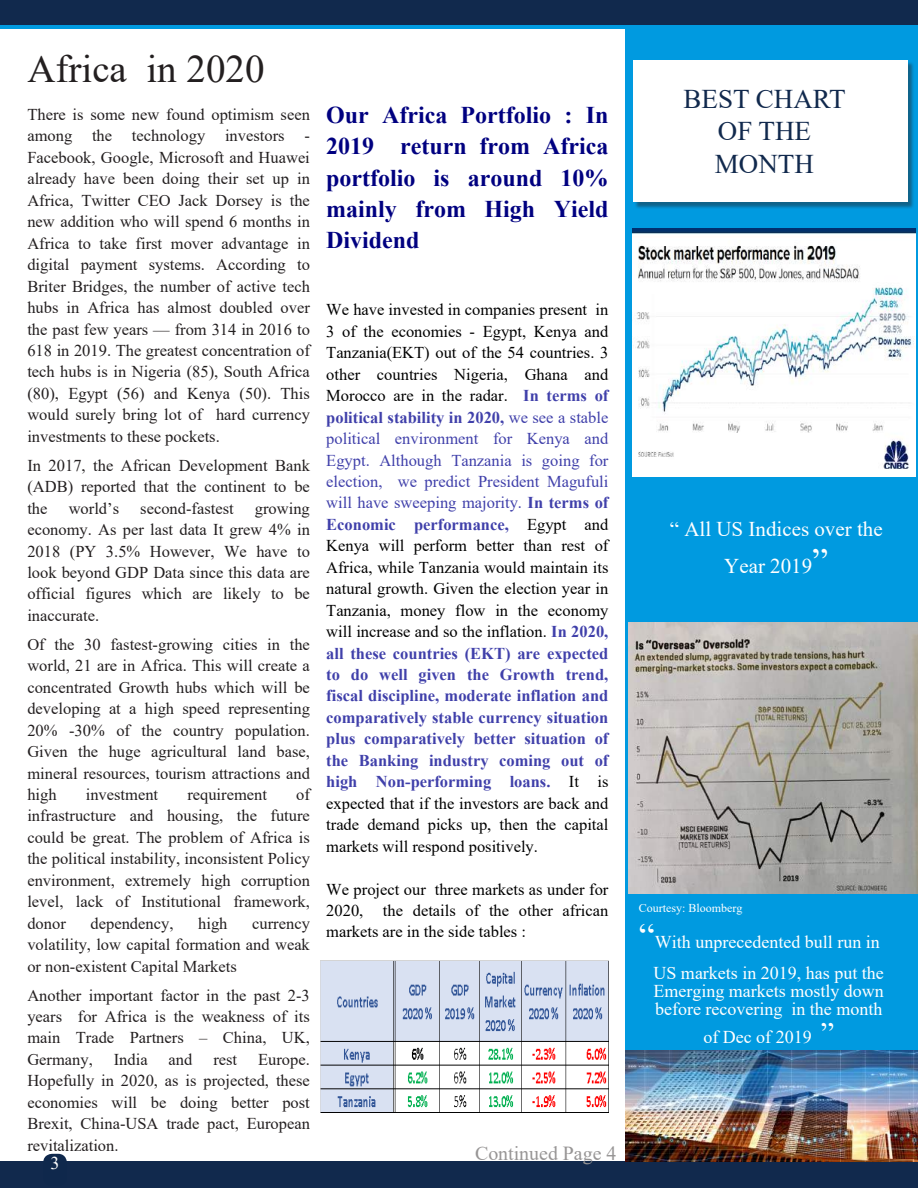
<style>
.page{position:relative;width:918px;height:1188px;background:#fff}
.page>*{position:absolute;margin:0;border:0;box-sizing:border-box;transform-origin:0 0}
.t1{font:39px "Times New Roman";color:#231f20}
.t2{font:27px/32.4px "Times New Roman";color:#11294d;text-align:center}
.t3{font:700 24px/31.2px "Times New Roman";color:#000080;text-align:justify}
.t4{font:21px/36.9px "Times New Roman";color:#fff;text-align:center}
.t5{font:19.95px "Times New Roman";color:#979595}
.t6{font:18px/30.8px "Times New Roman";color:#fff;text-align:right}
.t7{font:18px "Times New Roman";color:#fff}
.t8{font:16.5px/21.5px "Times New Roman";color:#231f20;text-align:justify}
.t9{font:16.5px/21.5px "Times New Roman";color:#000;text-align:justify}
.t10{font:12px "Times New Roman";color:#fff}
.s1{font-weight:700;color:#4040aa}
.s2{color:#4040aa}
.s3{font-size:36px}
.s4{font-size:30px}
</style>
<div class="page">
<div style="left:626px;top:0;width:292px;height:1188px;background:#009ae0"></div>
<div style="left:0;top:1162px;width:918px;height:26px;background:#11294d"></div>
<div style="left:0;top:0;width:918px;height:29px;background:#009ae0"></div>
<div style="left:0;top:0;width:918px;height:25px;background:#11294d"></div>
<div style="left:634px;top:61px;width:281px;height:148px;background:#231f20;opacity:.45"></div>
<div style="left:633px;top:60px;width:275px;height:142px;background:#fff"></div>
<img style="left:626px;top:1051px;width:292px;height:111px">
<div style="left:43px;top:1154px;width:24px;height:32px;background:#0f284c;border-radius:9px"></div>
<img style="left:321px;top:961px;width:288px;height:152px">
<img style="left:628px;top:623px;width:289px;height:270px">
<img style="left:632px;top:228px;width:284px;height:249px">
<h1 class="t1" style="left:27px;top:41px;width:239px">Africa in 2020</h1>
<p class="t8" style="left:27px;top:103px;width:284px">There is some new found optimism seen among the technology investors - Facebook, Google, Microsoft and Huawei already have been doing their set up in Africa, Twitter CEO Jack Dorsey is the new addition who will spend 6 months in Africa to take first mover advantage in digital payment systems. According to Briter Bridges, the number of active tech hubs in Africa has almost doubled over the past few years — from 314 in 2016 to 618 in 2019. The greatest concentration of tech hubs is in Nigeria (85), South Africa (80), Egypt (56) and Kenya (50). This would surely bring lot of hard currency investments to these pockets.</p>
<p class="t8" style="left:27px;top:454px;width:284px">In 2017, the African Development Bank (ADB) reported that the continent to be the</p>
<p class="t8" style="left:27px;top:497px;width:284px;text-indent:228px">growing economy. As per last data It grew 4% in 2018 (PY 3.5% However, We have to look beyond GDP Data since this data are official figures which are likely to be inaccurate.</p>
<p class="t8" style="left:27px;top:633px;width:284px">Of the 30 fastest-growing cities in the world, 21 are in Africa. This will create a concentrated Growth hubs which will be developing at a high speed representing 20% -30% of the country population.<br>Given the huge agricultural land base, mineral resources, tourism attractions and high</p>
<p class="t8" style="left:69px;top:497px;width:52px">world’s</p>
<p class="t8" style="left:140px;top:497px;width:95px">second-fastest</p>
<p class="t8" style="left:86px;top:783px;width:74px">investment</p>
<p class="t8" style="left:187px;top:783px;width:81px">requirement</p>
<p class="t8" style="left:27px;top:783px;width:284px;text-indent:269px">of infrastructure and housing, the future could be great. The problem of Africa is the political instability, inconsistent Policy environment, extremely high corruption level, lack of Institutional framework, donor</p>
<p class="t8" style="left:91px;top:912px;width:84px">dependency,</p>
<p class="t8" style="left:198px;top:912px;width:31px">high</p>
<p class="t8" style="left:27px;top:912px;width:284px;text-indent:225px">currency volatility, low capital formation and weak or non-existent Capital Markets</p>
<p class="t8" style="left:27px;top:984px;width:284px">Another important factor in the past 2-3 years for Africa is the weakness of its main Trade Partners – China, UK, Germany,</p>
<p class="t8" style="left:114px;top:1048px;width:35px">India</p>
<p class="t8" style="left:169px;top:1048px;width:25px">and</p>
<p class="t8" style="left:213px;top:1048px;width:25px">rest</p>
<p class="t8" style="left:27px;top:1048px;width:284px;text-indent:231px">Europe.<br>Hopefully in 2020, as is projected, these economies will be doing better post Brexit, China-USA trade pact, European revitalization.</p>
<p class="t7" style="left:51px;top:1151px;width:10px">3</p>
<h3 class="t3" style="left:326px;top:99px;width:284px">Our Africa Portfolio : In 2019 return from Africa portfolio is around 10% mainly from High Yield Dividend</h3>
<p class="t9" style="left:326px;top:299px;width:284px">We have invested in companies present in 3 of the economies - Egypt, Kenya and Tanzania(EKT) out of the 54 countries. 3 other countries Nigeria, Ghana and Morocco are in the radar. <span class="s1">In terms of political stability in 2020,</span> <span class="s2">we see a stable political environment for Kenya and Egypt. Although Tanzania is going for election, we predict President Magufuli will have sweeping majority.</span> <span class="s1">In terms of Economic performance,</span> Egypt and Kenya will perform better than rest of Africa, while Tanzania would maintain its natural growth. Given the election year in Tanzania, money flow in the economy will increase and so the inflation. <span class="s1">In 2020, all these countries (EKT) are expected to do well given the Growth trend, fiscal discipline, moderate inflation and comparatively stable currency situation plus comparatively better situation of the Banking industry coming out of high Non-performing loans.</span> It is expected that if the investors are back and trade demand picks up, then the capital markets will respond positively.</p>
<p class="t9" style="left:326px;top:878px;width:284px">We project our three markets as under for 2020, the details of the other african markets are in the side tables :</p>
<p class="t5" style="left:475px;top:1139px;width:143px">Continued Page 4</p>
<h2 class="t2" style="left:684px;top:82px;width:164px">BEST CHART<br>OF THE<br>MONTH</h2>
<p class="t4" style="left:670px;top:510px;width:214px">“ All US Indices over the<br>Year 2019<span class="s3">”</span></p>
<p class="t10" style="left:639px;top:900px;width:105px">Courtesy: Bloomberg</p>
<p class="t6" style="left:639px;top:926px;width:247px"><span class="s3">“</span>With unprecedented bull run in<br>US markets in 2019, has put the</p>
<p class="t6" style="left:653px;top:982px;width:232px;line-height:18px;text-align:left">Emerging markets mostly down before recovering in the month</p>
<p class="t6" style="left:703px;top:1021px;width:132px">of Dec of 2019 <span class="s4">”</span></p>
</div>
